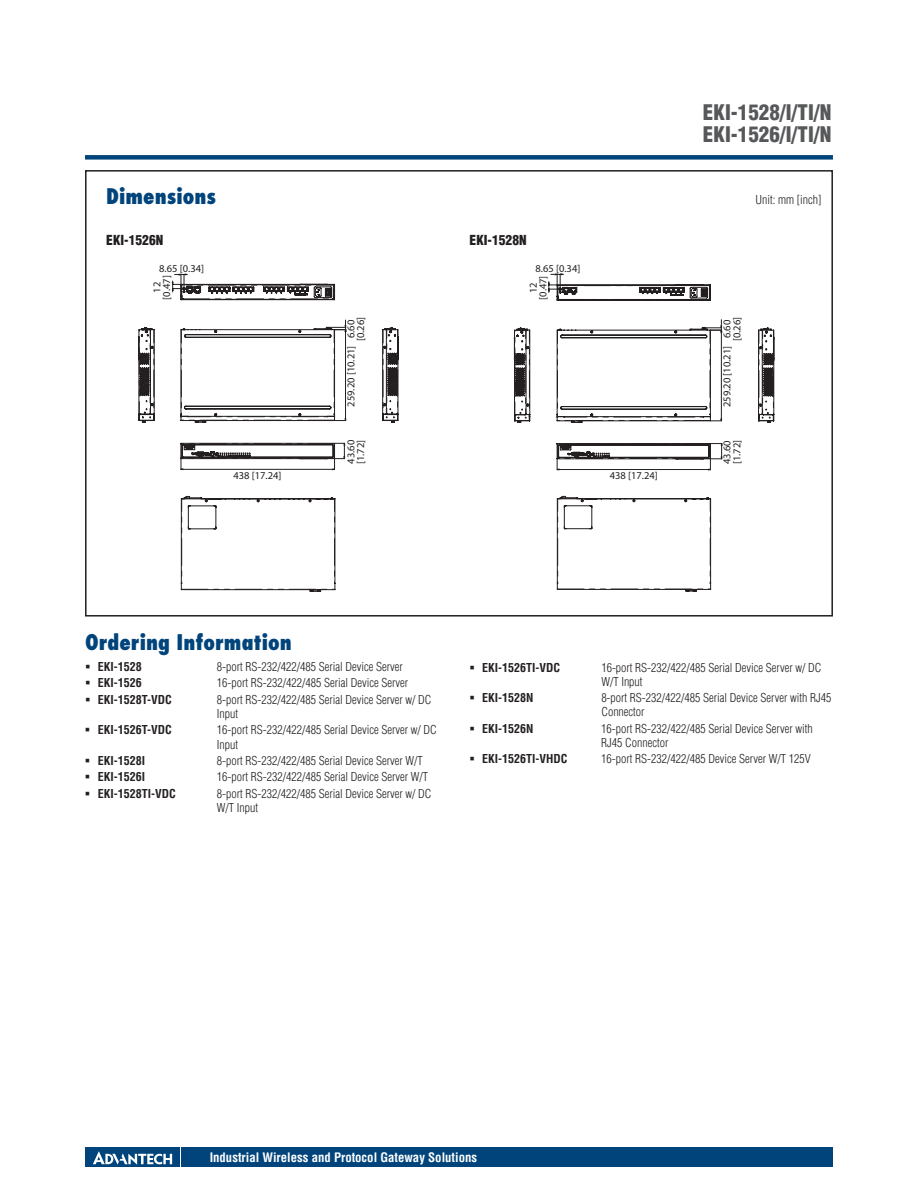
<style>
.page{position:relative;width:918px;height:1188px;background:#fff}
.page>*{position:absolute;margin:0;border:0;box-sizing:border-box;transform-origin:0 0}
.t1{font:900 condensed 21px/22.5px "Helvetica";color:#57585a}
.t2{font:800 condensed 21px "Futura";color:#00447b}
.t3{font:900 condensed 13.5px "Helvetica";color:#231f20}
.t4{font:700 condensed 12.75px "Helvetica";color:#fff}
.t5{font:300 condensed 12px/14.2px "Helvetica";color:#231f20}
.t6{font:700 condensed 12px "Helvetica";color:#231f20}
.t7{font:10.5px/9.8px "Myriad Pro";color:#231f20}
</style>
<div class="page">
<div style="left:85px;top:155px;width:748px;height:5px;background:#00447b"></div>
<div style="left:182px;top:1147px;width:651px;height:20px;background:#00447b"></div>
<div style="left:85px;top:1147px;width:95px;height:20px;background:#00447b"></div>
<svg style="left:93px;top:1151px;width:79px;height:14px"></svg>
<div style="left:85px;top:170px;width:748px;height:447px;border:2px solid #231f20"></div>
<svg style="left:172px;top:274px;width:163px;height:26px"></svg>
<svg style="left:180px;top:320px;width:166px;height:103px"></svg>
<svg style="left:180px;top:443px;width:165px;height:27px"></svg>
<svg style="left:138px;top:327px;width:17px;height:96px"></svg>
<svg style="left:382px;top:327px;width:17px;height:96px"></svg>
<svg style="left:181px;top:496px;width:154px;height:96px"></svg>
<svg style="left:548px;top:274px;width:163px;height:27px"></svg>
<svg style="left:557px;top:320px;width:165px;height:103px"></svg>
<svg style="left:514px;top:327px;width:16px;height:96px"></svg>
<svg style="left:758px;top:327px;width:17px;height:96px"></svg>
<svg style="left:557px;top:443px;width:165px;height:27px"></svg>
<svg style="left:557px;top:496px;width:154px;height:96px"></svg>
<h1 class="t1" style="left:703px;top:100px;width:130px">EKI-1528/I/TI/N<br>EKI-1526/I/TI/N</h1>
<h1 class="t2" style="left:106px;top:183px;width:111px">Dimensions</h1>
<p class="t5" style="left:755px;top:192px;width:67px">Unit: mm [inch]</p>
<p class="t3" style="left:106px;top:231px;width:59px">EKI-1526N</p>
<p class="t3" style="left:470px;top:231px;width:59px">EKI-1528N</p>
<p class="t7" style="left:159px;top:263px;width:46px">8.65 [0.34]</p>
<p class="t7" style="left:152px;top:300px;width:26px;text-align:center;rotate:-90deg">12 [0.47]</p>
<p class="t7" style="left:233px;top:470px;width:50px">438 [17.24]</p>
<p class="t7" style="left:346px;top:341px;width:26px;rotate:-90deg">6.60 [0.26]</p>
<p class="t7" style="left:346px;top:407px;width:63px;rotate:-90deg">259.20 [10.21]</p>
<p class="t7" style="left:346px;top:464px;width:26px;rotate:-90deg">43.60 [1.72]</p>
<p class="t7" style="left:536px;top:263px;width:46px">8.65 [0.34]</p>
<p class="t7" style="left:528px;top:300px;width:26px;text-align:center;rotate:-90deg">12 [0.47]</p>
<p class="t7" style="left:610px;top:470px;width:50px">438 [17.24]</p>
<p class="t7" style="left:722px;top:341px;width:26px;rotate:-90deg">6.60 [0.26]</p>
<p class="t7" style="left:722px;top:407px;width:63px;rotate:-90deg">259.20 [10.21]</p>
<p class="t7" style="left:722px;top:464px;width:26px;rotate:-90deg">43.60 [1.72]</p>
<h1 class="t2" style="left:85px;top:629px;width:208px">Ordering Information</h1>
<p class="t6" style="left:98px;top:659px;width:46px">EKI-1528</p>
<p class="t5" style="left:217px;top:659px;width:188px">8-port RS-232/422/485 Serial Device Server</p>
<p class="t6" style="left:98px;top:676px;width:46px">EKI-1526</p>
<p class="t5" style="left:217px;top:676px;width:193px">16-port RS-232/422/485 Serial Device Server</p>
<p class="t6" style="left:98px;top:692px;width:76px">EKI-1528T-VDC</p>
<p class="t5" style="left:217px;top:692px;width:216px">8-port RS-232/422/485 Serial Device Server w/ DC<br>Input</p>
<p class="t6" style="left:98px;top:723px;width:76px">EKI-1526T-VDC</p>
<p class="t5" style="left:217px;top:723px;width:222px">16-port RS-232/422/485 Serial Device Server w/ DC<br>Input</p>
<p class="t6" style="left:98px;top:753px;width:49px">EKI-1528I</p>
<p class="t5" style="left:217px;top:753px;width:208px">8-port RS-232/422/485 Serial Device Server W/T</p>
<p class="t6" style="left:98px;top:770px;width:49px">EKI-1526I</p>
<p class="t5" style="left:217px;top:770px;width:213px">16-port RS-232/422/485 Serial Device Server W/T</p>
<p class="t6" style="left:98px;top:786px;width:80px">EKI-1528TI-VDC</p>
<p class="t5" style="left:217px;top:786px;width:216px">8-port RS-232/422/485 Serial Device Server w/ DC<br>W/T Input</p>
<p class="t6" style="left:482px;top:660px;width:80px">EKI-1526TI-VDC</p>
<p class="t5" style="left:601px;top:660px;width:222px">16-port RS-232/422/485 Serial Device Server w/ DC<br>W/T Input</p>
<p class="t6" style="left:482px;top:691px;width:53px">EKI-1528N</p>
<p class="t5" style="left:601px;top:691px;width:232px">8-port RS-232/422/485 Serial Device Server with RJ45<br>Connector</p>
<p class="t6" style="left:482px;top:721px;width:53px">EKI-1526N</p>
<p class="t5" style="left:601px;top:721px;width:213px">16-port RS-232/422/485 Serial Device Server with<br>RJ45 Connector</p>
<p class="t6" style="left:482px;top:752px;width:87px">EKI-1526TI-VHDC</p>
<p class="t5" style="left:601px;top:752px;width:211px">16-port RS-232/422/485 Device Server W/T 125V</p>
<p class="t4" style="left:210px;top:1150px;width:269px">Industrial Wireless and Protocol Gateway Solutions</p>
</div>
